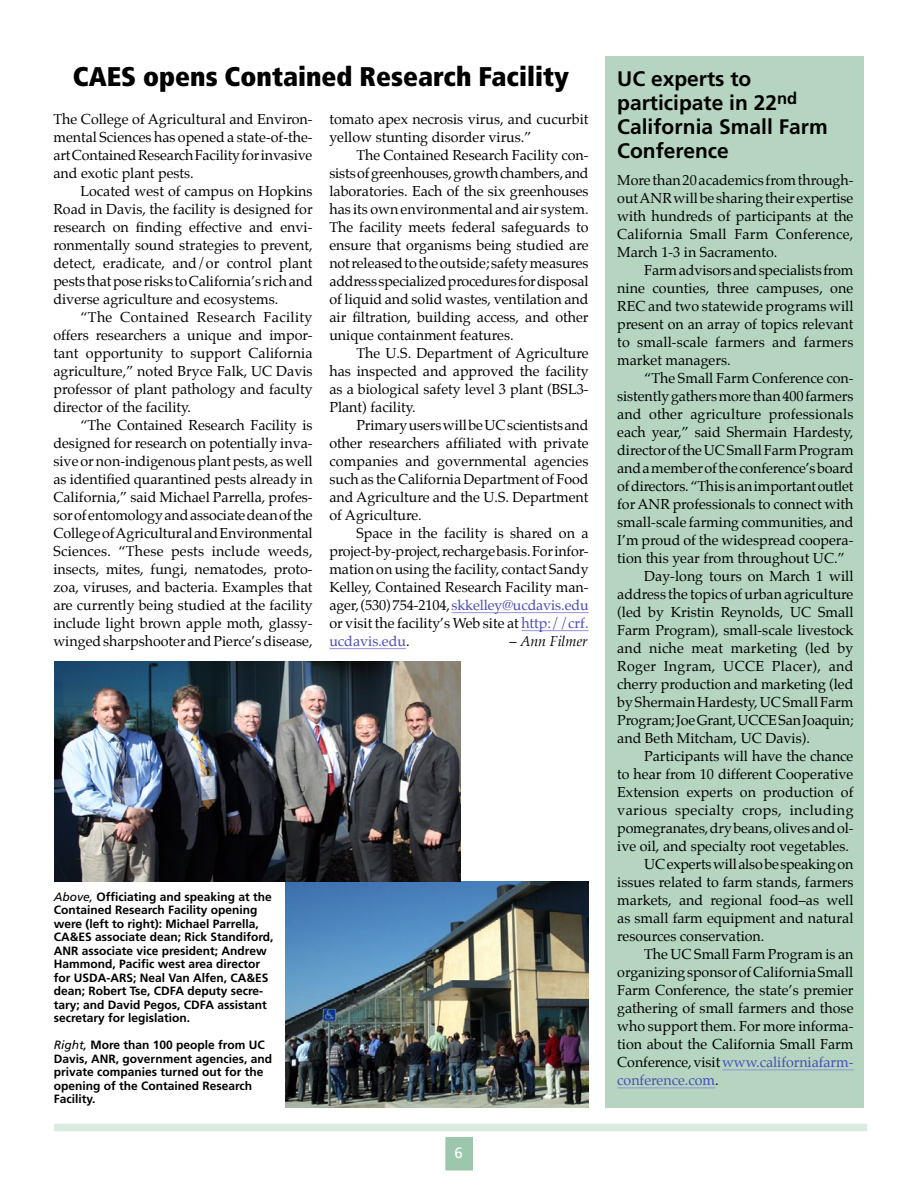
<style>
.page{position:relative;width:918px;height:1188px;background:#fff}
.page>*{position:absolute;margin:0;border:0;box-sizing:border-box;transform-origin:0 0}
.Hed16{font:900 condensed 27px "Frutiger";color:#000}
.Hed14{font:700 21px/24px "Frutiger";color:#000}
.t1{font:15px "Frutiger";color:#fff}
.BodyTXT2{font:14.25px/18px "Palatino";color:#000;text-align:justify}
.BodyTXT1{font:14.25px/18px "Palatino";color:#000;text-align:justify}
.BodyTXT2-2{font:italic 14.25px "Palatino";color:#000}
.t2{font:700 12px/13.5px "Frutiger";color:#000}
.s1{color:#484bba}
.s2{font-style:normal}
.s3{font-weight:400;font-style:italic}
</style>
<div class="page">
<div style="left:446px;top:1138px;width:26px;height:32px;background:#9cc7ad"></div>
<div style="left:446px;top:1137px;width:27px;height:33px;border:1px solid #9cc7ad"></div>
<div style="left:54px;top:1124px;width:813px;height:7px;background:#dcebe2"></div>
<div style="left:605px;top:56px;width:258px;height:1051px;background:#b5d5c1"></div>
<hr style="left:722px;top:1070px;width:132px;height:1px;background:#9193d6">
<hr style="left:617px;top:1088px;width:98px;height:1px;background:#9193d6">
<hr style="left:452px;top:612px;width:137px;height:1px;background:#9193d6">
<hr style="left:521px;top:630px;width:68px;height:1px;background:#9193d6">
<hr style="left:329px;top:648px;width:77px;height:1px;background:#9193d6">
<img style="left:286px;top:881px;width:303px;height:226px">
<img style="left:54px;top:662px;width:407px;height:219px">
<p class="Hed16" style="left:73px;top:60px;width:498px">CAES opens Contained Research Facility</p>
<p class="BodyTXT1" style="left:53px;top:110px;width:261px">The College of Agricultural and Environ&shy;mental Sciences has opened a state-of-the&shy;art Contained Research Facility for invasive and exotic plant pests.</p>
<p class="BodyTXT2" style="left:53px;top:182px;width:261px;text-indent:27px">Located west of campus on Hopkins Road in Davis, the facility is designed for research on finding effective and envi&shy;ronmentally sound strategies to prevent, detect, eradicate, and/or control plant pests that pose risks to California’s rich and diverse agriculture and ecosystems.</p>
<p class="BodyTXT2" style="left:53px;top:308px;width:261px;text-indent:27px">“The Contained Research Facility offers researchers a unique and impor&shy;tant opportunity to support California agriculture,” noted Bryce Falk, UC Davis professor of plant pathology and faculty director of the facility.</p>
<p class="BodyTXT2" style="left:53px;top:416px;width:261px;text-indent:27px">“The Contained Research Facility is designed for research on potentially inva&shy;sive or non-indigenous plant pests, as well as identified quarantined pests already in California,” said Michael Parrella, profes&shy;sor of entomology and associate dean of the College of Agricultural and Environmental Sciences. “These pests include weeds, insects, mites, fungi, nematodes, proto&shy;zoa, viruses, and bacteria. Examples that are currently being studied at the facility include light brown apple moth, glassy&shy;winged sharpshooter and Pierce’s disease,</p>
<p class="BodyTXT2" style="left:329px;top:110px;width:261px">tomato apex necrosis virus, and cucurbit yellow stunting disorder virus.”</p>
<p class="BodyTXT2" style="left:329px;top:146px;width:261px;text-indent:27px">The Contained Research Facility con&shy;sists of greenhouses, growth chambers, and laboratories. Each of the six greenhouses has its own environmental and air system.<br>The facility meets federal safeguards to ensure that organisms being studied are not released to the outside; safety measures address specialized procedures for disposal of liquid and solid wastes, ventilation and air filtration, building access, and other unique containment features.</p>
<p class="BodyTXT2" style="left:329px;top:344px;width:261px;text-indent:27px">The U.S. Department of Agriculture has inspected and approved the facility as a biological safety level 3 plant (BSL3- Plant) facility.</p>
<p class="BodyTXT2" style="left:329px;top:416px;width:261px;text-indent:27px">Primary users will be UC scientists and other researchers affiliated with private companies and governmental agencies such as the California Department of Food and Agriculture and the U.S. Department of Agriculture.</p>
<p class="BodyTXT2" style="left:329px;top:524px;width:261px;text-indent:27px">Space in the facility is shared on a project-by-project, recharge basis. For infor&shy;mation on using the facility, contact Sandy Kelley, Contained Research Facility man&shy;ager, (530) 754-2104, <span class="s1">skkelley@ucdavis.edu </span>or visit the facility’s Web site at <span class="s1">http://crf. ucdavis.edu</span>.</p>
<p class="BodyTXT2-2" style="left:509px;top:629px;width:80px"><span class="s2">–</span> Ann Filmer</p>
<p class="t2" style="left:54px;top:890px;width:221px"><span class="s3">Above,</span> Officiating and speaking at the Contained Research Facility opening were (left to right): Michael Parrella, CA&amp;ES associate dean; Rick Standiford, ANR associate vice president; Andrew Hammond, Pacific west area director for USDA-ARS; Neal Van Alfen, CA&amp;ES dean; Robert Tse, CDFA deputy secre&shy;tary; and David Pegos, CDFA assistant secretary for legislation.</p>
<p class="t2" style="left:54px;top:1038px;width:220px"><span class="s3">Right,</span> More than 100 people from UC<br>Davis, ANR, government agencies, and private companies turned out for the opening of the Contained Research<br>Facility.</p>
<p class="t1" style="left:454px;top:1144px;width:10px">6</p>
<p class="Hed14" style="left:617px;top:66px;width:212px">UC experts to participate in 22<sup>nd<br></sup>California Small Farm<br>Conference</p>
<p class="BodyTXT1" style="left:617px;top:171px;width:238px">More than 20 academics from through&shy;out ANR will be sharing their expertise with hundreds of participants at the California Small Farm Conference, March 1-3 in Sacramento.</p>
<p class="BodyTXT2" style="left:617px;top:261px;width:238px;text-indent:27px">Farm advisors and specialists from nine counties, three campuses, one REC and two statewide programs will present on an array of topics relevant to small-scale farmers and farmers market managers.</p>
<p class="BodyTXT2" style="left:617px;top:369px;width:238px;text-indent:27px">“The Small Farm Conference con&shy;sistently gathers more than 400 farmers and other agriculture professionals each year,” said Shermain Hardesty, director of the UC Small Farm Program and a member of the conference’s board of directors. “This is an important outlet for ANR professionals to connect with small-scale farming communities, and I’m proud of the widespread coopera&shy;tion this year from throughout UC.”</p>
<p class="BodyTXT2" style="left:617px;top:567px;width:238px;text-indent:27px">Day-long tours on March 1 will address the topics of urban agriculture (led by Kristin Reynolds, UC Small Farm Program), small-scale livestock and niche meat marketing (led by Roger Ingram, UCCE Placer), and cherry production and marketing (led by Shermain Hardesty, UC Small Farm Program; Joe Grant, UCCE San Joaquin; and Beth Mitcham, UC Davis).</p>
<p class="BodyTXT2" style="left:617px;top:747px;width:238px;text-indent:27px">Participants will have the chance to hear from 10 different Cooperative Extension experts on production of various specialty crops, including pomegranates, dry beans, olives and ol&shy;ive oil, and specialty root vegetables.</p>
<p class="BodyTXT2" style="left:617px;top:855px;width:238px;text-indent:27px">UC experts will also be speaking on issues related to farm stands, farmers markets, and regional food–as well as small farm equipment and natural resources conservation.</p>
<p class="BodyTXT2" style="left:617px;top:945px;width:238px;text-indent:27px">The UC Small Farm Program is an organizing sponsor of California Small Farm Conference, the state’s premier gathering of small farmers and those who support them. For more informa&shy;tion about the California Small Farm Conference, visit <span class="s1">www.californiafarm&shy;conference.com</span>.</p>
</div>
